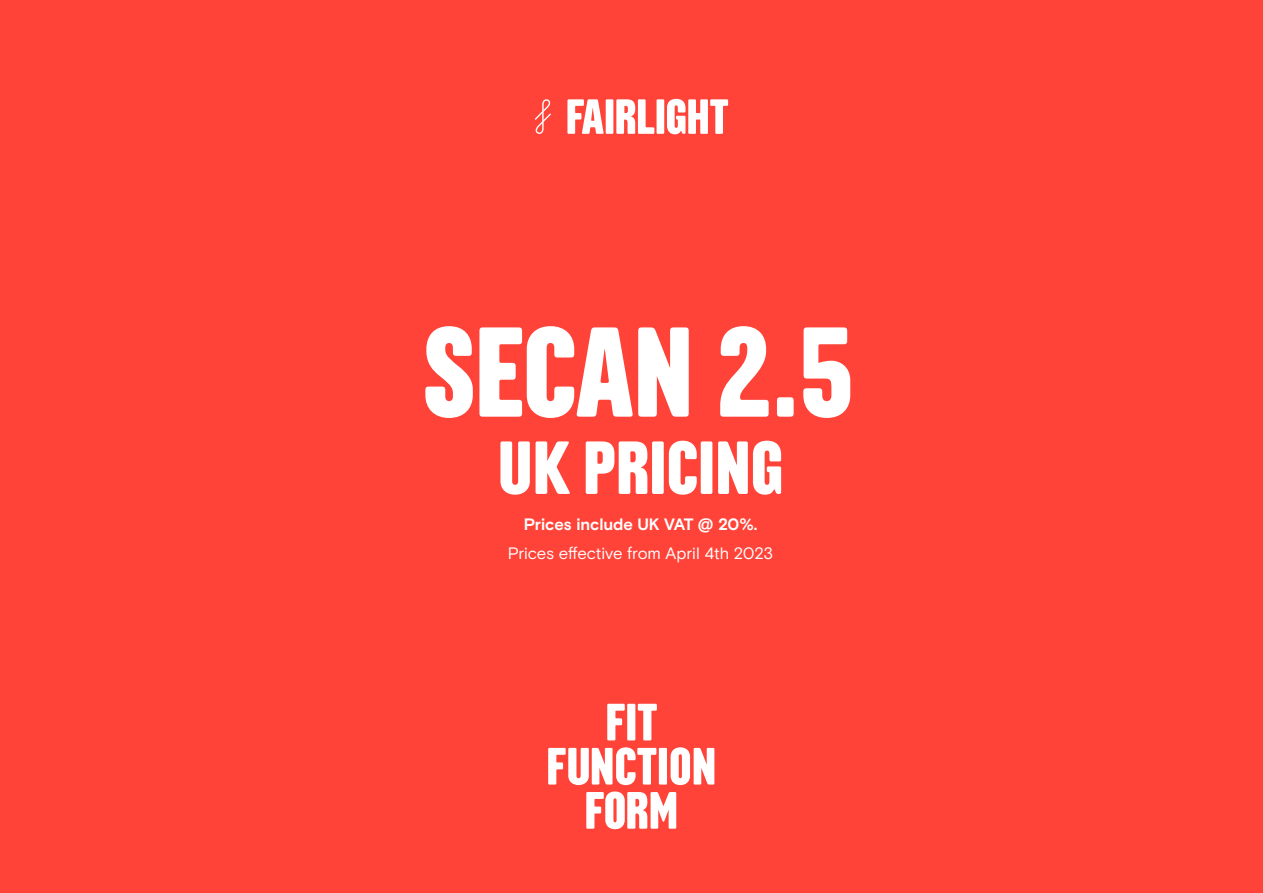
<style>
.page{position:relative;width:1263px;height:893px;background:#ff4338}
.page>*{position:absolute;margin:0;border:0;box-sizing:border-box;transform-origin:0 0}
.t1{font:700 127.5px "Fairlight";letter-spacing:-.01em;color:#fff}
.t2{font:700 75px "Fairlight";color:#fff}
.t3{font:16.5px "Basis Grotesque";letter-spacing:-.005em;color:#fff}
.t4{font:700 16.5px "Basis Grotesque";letter-spacing:-.01em;color:#fff}
</style>
<div class="page">
<svg style="left:586px;top:791px;width:90px;height:38px"></svg>
<svg style="left:548px;top:747px;width:166px;height:38px"></svg>
<svg style="left:607px;top:704px;width:50px;height:36px"></svg>
<svg style="left:667px;top:99px;width:61px;height:35px"></svg>
<div style="left:606px;top:99px;width:7px;height:35px;background:#fff"></div>
<div style="left:656px;top:99px;width:8px;height:35px;background:#fff"></div>
<svg style="left:535px;top:99px;width:16px;height:35px"></svg>
<svg style="left:567px;top:99px;width:37px;height:35px"></svg>
<svg style="left:616px;top:99px;width:38px;height:35px"></svg>
<p class="t1" style="left:422px;top:326px;width:433px">SECAN 2.5</p>
<p class="t2" style="left:498px;top:441px;width:287px">UK PRICING</p>
<p class="t4" style="left:524px;top:514px;width:235px">Prices include UK VAT @ 20%.</p>
<p class="t3" style="left:508px;top:544px;width:267px">Prices effective from April 4th 2023</p>
</div>
